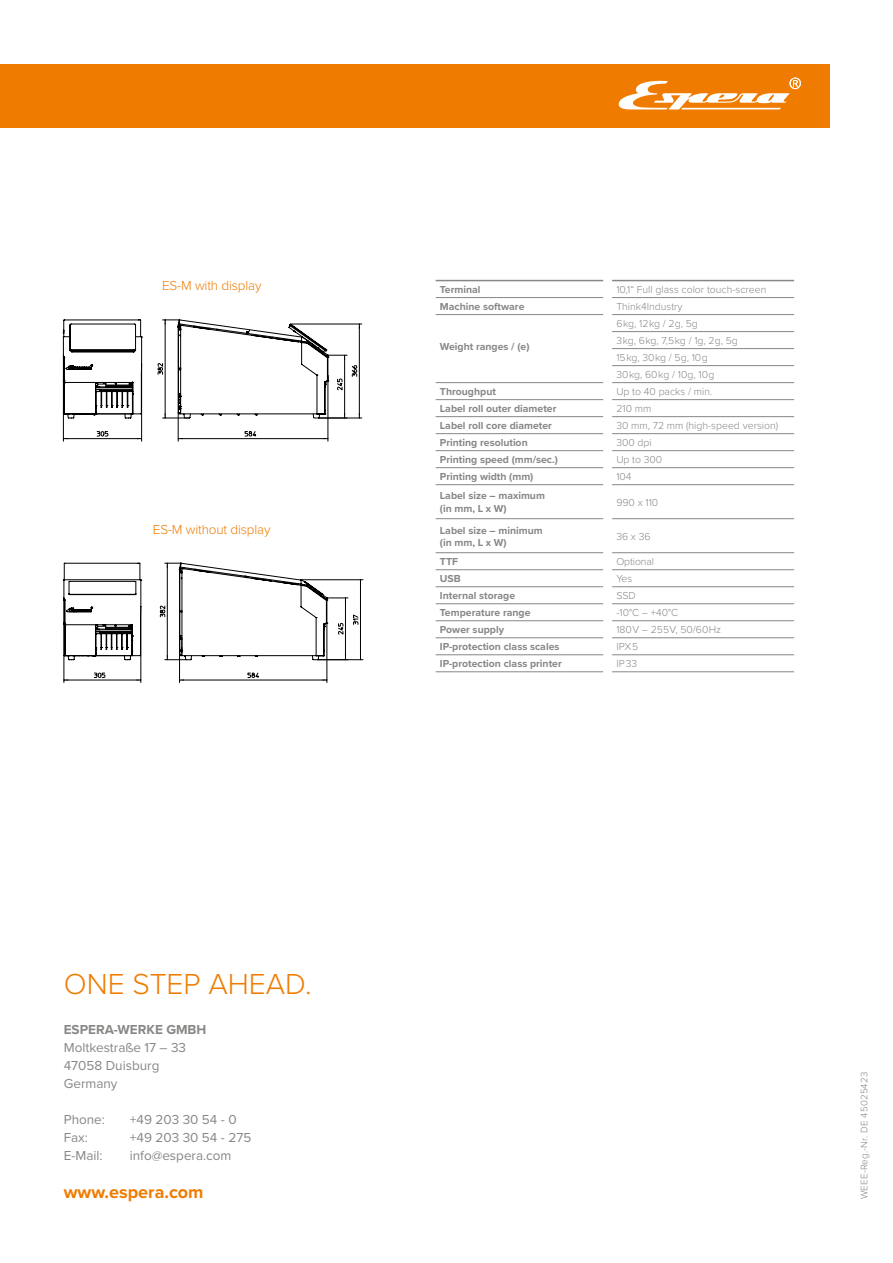
<style>
.page{position:relative;width:893px;height:1263px;background:#fff}
.page>*{position:absolute;margin:0;border:0;box-sizing:border-box;transform-origin:0 0}
.t1{font:300 30px "Proxima Nova";color:#ef7c00}
.t2{font:700 18px "Proxima Nova";color:#ef7c00}
.t3{font:13.5px/18px "Proxima Nova";color:#878786}
.t4{font:300 13.5px "Proxima Nova";letter-spacing:-.01em;color:#ef7c00}
.t5{font:700 13.5px "Proxima Nova";color:#878786}
.t6{font:700 10.5px/12.8px "Proxima Nova";color:#878786}
.t7{font:300 10.5px/17px "Proxima Nova";color:#878786}
.t8{font:300 9.75px "Proxima Nova";letter-spacing:.02em;color:#878786}
</style>
<div class="page">
<hr style="left:892px;top:0;width:1px;height:1050px;background:#b1b2b3">
<hr style="left:892px;top:388px;width:1px;height:662px;background:#7b7b7a">
<svg style="left:62px;top:319px;width:301px;height:123px"></svg>
<svg style="left:63px;top:562px;width:301px;height:121px"></svg>
<hr style="left:436px;top:280px;width:167px;height:1px;background:#878786">
<hr style="left:612px;top:280px;width:182px;height:1px;background:#878786">
<hr style="left:436px;top:297px;width:167px;height:1px;background:#878786">
<hr style="left:612px;top:297px;width:182px;height:1px;background:#878786">
<hr style="left:436px;top:314px;width:167px;height:1px;background:#878786">
<hr style="left:612px;top:314px;width:182px;height:1px;background:#878786">
<hr style="left:612px;top:331px;width:182px;height:1px;background:#878786">
<hr style="left:612px;top:348px;width:182px;height:1px;background:#878786">
<hr style="left:612px;top:365px;width:182px;height:1px;background:#878786">
<hr style="left:436px;top:382px;width:167px;height:1px;background:#878786">
<hr style="left:612px;top:382px;width:182px;height:1px;background:#878786">
<hr style="left:436px;top:399px;width:167px;height:1px;background:#878786">
<hr style="left:612px;top:399px;width:182px;height:1px;background:#878786">
<hr style="left:436px;top:416px;width:167px;height:1px;background:#878786">
<hr style="left:612px;top:416px;width:182px;height:1px;background:#878786">
<hr style="left:436px;top:433px;width:167px;height:1px;background:#878786">
<hr style="left:612px;top:433px;width:182px;height:1px;background:#878786">
<hr style="left:436px;top:450px;width:167px;height:1px;background:#878786">
<hr style="left:612px;top:450px;width:182px;height:1px;background:#878786">
<hr style="left:436px;top:467px;width:167px;height:1px;background:#878786">
<hr style="left:612px;top:467px;width:182px;height:1px;background:#878786">
<hr style="left:436px;top:484px;width:167px;height:1px;background:#878786">
<hr style="left:612px;top:484px;width:182px;height:1px;background:#878786">
<hr style="left:436px;top:518px;width:167px;height:1px;background:#878786">
<hr style="left:612px;top:518px;width:182px;height:1px;background:#878786">
<hr style="left:436px;top:552px;width:167px;height:1px;background:#878786">
<hr style="left:612px;top:552px;width:182px;height:1px;background:#878786">
<hr style="left:436px;top:569px;width:167px;height:1px;background:#878786">
<hr style="left:612px;top:569px;width:182px;height:1px;background:#878786">
<hr style="left:436px;top:586px;width:167px;height:1px;background:#878786">
<hr style="left:612px;top:586px;width:182px;height:1px;background:#878786">
<hr style="left:436px;top:603px;width:167px;height:1px;background:#878786">
<hr style="left:612px;top:603px;width:182px;height:1px;background:#878786">
<hr style="left:436px;top:620px;width:167px;height:1px;background:#878786">
<hr style="left:612px;top:620px;width:182px;height:1px;background:#878786">
<hr style="left:436px;top:637px;width:167px;height:1px;background:#878786">
<hr style="left:612px;top:637px;width:182px;height:1px;background:#878786">
<hr style="left:436px;top:654px;width:167px;height:1px;background:#878786">
<hr style="left:612px;top:654px;width:182px;height:1px;background:#878786">
<hr style="left:436px;top:671px;width:167px;height:1px;background:#878786">
<hr style="left:612px;top:671px;width:182px;height:1px;background:#878786">
<div style="left:0;top:64px;width:829px;height:64px;background:#ef7c00"></div>
<svg style="left:619px;top:78px;width:182px;height:31px"></svg>
<hr style="left:892px;top:64px;width:1px;height:64px;background:#ef7c00">
<p class="t4" style="left:162px;top:276px;width:101px">ES-M with display</p>
<p class="t4" style="left:153px;top:519px;width:119px">ES-M without display</p>
<h1 class="t1" style="left:64px;top:961px;width:249px">ONE STEP AHEAD.</h1>
<p class="t5" style="left:64px;top:1020px;width:144px">ESPERA-WERKE GMBH</p>
<p class="t3" style="left:64px;top:1038px;width:124px">Moltkestraße 17 – 33<br>47058 Duisburg<br>Germany</p>
<p class="t3" style="left:64px;top:1110px;width:43px">Phone:</p>
<p class="t3" style="left:130px;top:1110px;width:108px">+49 203 30 54 - 0</p>
<p class="t3" style="left:64px;top:1128px;width:26px">Fax:</p>
<p class="t3" style="left:130px;top:1128px;width:123px">+49 203 30 54 - 275</p>
<p class="t3" style="left:64px;top:1146px;width:40px">E-Mail:</p>
<p class="t3" style="left:130px;top:1146px;width:103px">info@espera.com</p>
<h2 class="t2" style="left:64px;top:1178px;width:141px">www.espera.com</h2>
<p class="t6" style="left:440px;top:283px;width:42px">Terminal</p>
<p class="t7" style="left:616px;top:281px;width:152px">10,1“ Full glass color touch-screen</p>
<p class="t6" style="left:440px;top:300px;width:86px">Machine software</p>
<p class="t7" style="left:616px;top:298px;width:83px">Think4Industry<br>6kg, 12kg / 2g, 5g</p>
<p class="t6" style="left:440px;top:340px;width:91px">Weight ranges / (e)</p>
<p class="t7" style="left:616px;top:332px;width:123px">3kg, 6kg, 7,5kg / 1g, 2g, 5g<br>15kg, 30kg / 5g, 10g<br>30kg, 60kg / 10g, 10g</p>
<p class="t6" style="left:440px;top:385px;width:58px">Throughput</p>
<p class="t7" style="left:616px;top:383px;width:97px">Up to 40 packs / min.</p>
<p class="t6" style="left:440px;top:402px;width:118px">Label roll outer diameter</p>
<p class="t7" style="left:616px;top:400px;width:37px">210 mm</p>
<p class="t6" style="left:440px;top:419px;width:114px">Label roll core diameter</p>
<p class="t7" style="left:616px;top:417px;width:163px">30 mm, 72 mm (high-speed version)</p>
<p class="t6" style="left:440px;top:436px;width:89px">Printing resolution</p>
<p class="t7" style="left:616px;top:434px;width:37px">300 dpi</p>
<p class="t6" style="left:440px;top:453px;width:120px">Printing speed (mm/sec.)</p>
<p class="t7" style="left:616px;top:451px;width:47px">Up to 300</p>
<p class="t6" style="left:440px;top:470px;width:95px">Printing width (mm)</p>
<p class="t7" style="left:616px;top:468px;width:17px">104</p>
<p class="t6" style="left:440px;top:489px;width:107px">Label size – maximum (in mm, L x W)</p>
<p class="t7" style="left:616px;top:493px;width:43px">990 x 110</p>
<p class="t6" style="left:440px;top:523px;width:104px">Label size – minimum (in mm, L x W)</p>
<p class="t7" style="left:616px;top:527px;width:36px">36 x 36</p>
<p class="t6" style="left:440px;top:555px;width:20px">TTF</p>
<p class="t7" style="left:616px;top:553px;width:39px">Optional</p>
<p class="t6" style="left:440px;top:572px;width:22px">USB</p>
<p class="t7" style="left:616px;top:570px;width:17px">Yes</p>
<p class="t6" style="left:440px;top:589px;width:77px">Internal storage</p>
<p class="t7" style="left:616px;top:587px;width:21px">SSD</p>
<p class="t6" style="left:440px;top:606px;width:92px">Temperature range</p>
<p class="t7" style="left:616px;top:604px;width:63px">-10°C – +40°C</p>
<p class="t6" style="left:440px;top:623px;width:66px">Power supply</p>
<p class="t7" style="left:616px;top:621px;width:106px">180V – 255V, 50/60Hz</p>
<p class="t6" style="left:440px;top:640px;width:121px">IP-protection class scales</p>
<p class="t7" style="left:616px;top:638px;width:23px">IPX5</p>
<p class="t6" style="left:440px;top:657px;width:123px">IP-protection class printer</p>
<p class="t7" style="left:616px;top:655px;width:22px">IP33</p>
<p class="t8" style="left:857px;top:1199px;width:129px;rotate:-90deg">WEEE-Reg.-Nr. DE 45025423</p>
</div>
